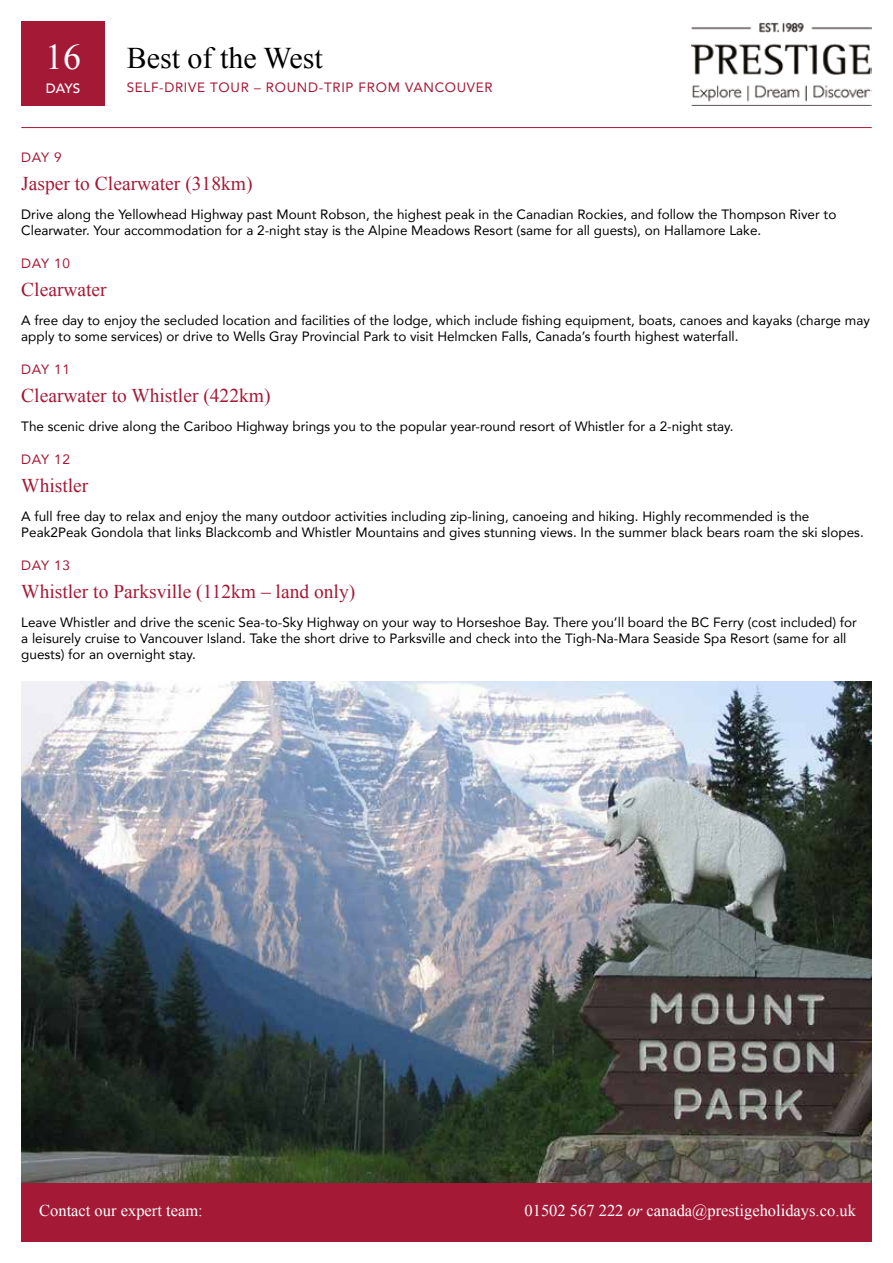
<style>
.page{position:relative;width:893px;height:1263px;background:#fff}
.page>*{position:absolute;margin:0;border:0;box-sizing:border-box;transform-origin:0 0}
.t1{font:36px "Times New Roman";color:#fff}
.t2{font:30px "Times New Roman";color:#000}
.Heading_Trip{font:19.5px "Times New Roman";color:#a41936}
.t3{font:16.5px "Times New Roman";color:#fff}
.Body_Text{font:13.5px/16.2px "Avenir";color:#000}
.Heading_Day{font:13.5px "Avenir";letter-spacing:.05em;color:#a41936}
.t4{font:500 13.5px "Avenir";color:#fff}
.s1{font-style:italic}
</style>
<div class="page">
<div style="left:21px;top:1183px;width:851px;height:59px;background:#a41936"></div>
<img style="left:691px;top:22px;width:181px;height:84px">
<div style="left:21px;top:21px;width:84px;height:85px;background:#a41936"></div>
<hr style="left:21px;top:127px;width:851px;height:1px;background:#a41936">
<img style="left:21px;top:681px;width:851px;height:502px">
<h1 class="t1" style="left:45px;top:33px;width:37px">16</h1>
<p class="t4" style="left:46px;top:76px;width:36px">DAYS</p>
<h2 class="t2" style="left:127px;top:37px;width:198px">Best of the West</h2>
<p class="Heading_Day" style="left:127px;top:77px;width:368px">SELF-DRIVE TOUR – ROUND-TRIP FROM VANCOUVER</p>
<p class="Heading_Day" style="left:21px;top:147px;width:42px">DAY 9</p>
<p class="Heading_Trip" style="left:21px;top:170px;width:233px">Jasper to Clearwater (318km)</p>
<p class="Body_Text" style="left:21px;top:206px;width:817px">Drive along the Yellowhead Highway past Mount Robson, the highest peak in the Canadian Rockies, and follow the Thompson River to<br>Clearwater. Your accommodation for a 2-night stay is the Alpine Meadows Resort (same for all guests), on Hallamore Lake.</p>
<p class="Heading_Day" style="left:21px;top:253px;width:50px">DAY 10</p>
<p class="Heading_Trip" style="left:21px;top:276px;width:87px">Clearwater</p>
<p class="Body_Text" style="left:21px;top:312px;width:850px">A free day to enjoy the secluded location and facilities of the lodge, which include fishing equipment, boats, canoes and kayaks (charge may apply to some services) or drive to Wells Gray Provincial Park to visit Helmcken Falls, Canada’s fourth highest waterfall.</p>
<p class="Heading_Day" style="left:21px;top:359px;width:50px">DAY 11</p>
<p class="Heading_Trip" style="left:21px;top:382px;width:251px">Clearwater to Whistler (422km)</p>
<p class="Body_Text" style="left:21px;top:418px;width:714px">The scenic drive along the Cariboo Highway brings you to the popular year-round resort of Whistler for a 2-night stay.</p>
<p class="Heading_Day" style="left:21px;top:449px;width:50px">DAY 12</p>
<p class="Heading_Trip" style="left:21px;top:472px;width:69px">Whistler</p>
<p class="Body_Text" style="left:21px;top:508px;width:844px">A full free day to relax and enjoy the many outdoor activities including zip-lining, canoeing and hiking. Highly recommended is the<br>Peak2Peak Gondola that links Blackcomb and Whistler Mountains and gives stunning views. In the summer black bears roam the ski slopes.</p>
<p class="Heading_Day" style="left:21px;top:555px;width:50px">DAY 13</p>
<p class="Heading_Trip" style="left:21px;top:578px;width:335px">Whistler to Parksville (112km – land only)</p>
<p class="Body_Text" style="left:21px;top:614px;width:837px">Leave Whistler and drive the scenic Sea-to-Sky Highway on your way to Horseshoe Bay. There you’ll board the BC Ferry (cost included) for a leisurely cruise to Vancouver Island. Take the short drive to Parksville and check into the Tigh-Na-Mara Seaside Spa Resort (same for all guests) for an overnight stay.</p>
<p class="t3" style="left:39px;top:1200px;width:165px">Contact our expert team:</p>
<p class="t3" style="left:525px;top:1200px;width:333px">01502 567 222 <span class="s1">or</span> canada@prestigeholidays.co.uk</p>
</div>
